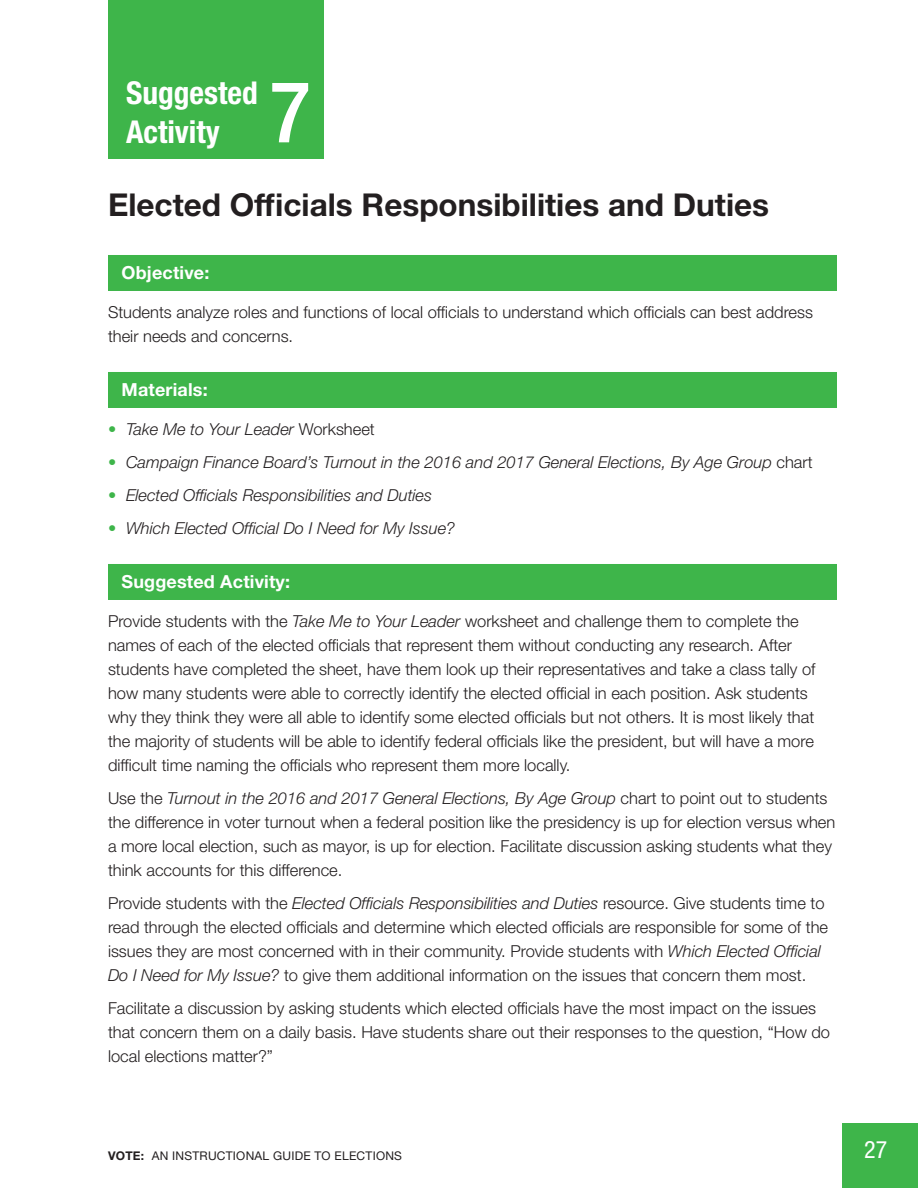
<style>
.page{position:relative;width:918px;height:1188px;background:#fff}
.page>*{position:absolute;margin:0;border:0;box-sizing:border-box;transform-origin:0 0}
.t1{font:500 condensed 85.5px "Helvetica Neue LT Std";color:#fff}
.t2{font:700 31.5px "Helvetica Neue LT Std";color:#231f20}
.t3{font:700 condensed 31.5px/39px "Helvetica Neue LT Std";color:#fff}
.t4{font:condensed 24px "Helvetica Neue LT Std";color:#fff}
.t5{font:700 18px "Helvetica Neue LT Std";letter-spacing:.01em;color:#fff}
.t6{font:300 16.5px/24px "Helvetica Neue LT Std";color:#231f20}
.t7{font:italic 300 16.5px "Helvetica Neue LT Std";color:#231f20}
.t8{font:12px "Helvetica Neue LT Std";letter-spacing:.02em;color:#231f20}
.s1{color:#3eb54a}
.s2{font-style:normal}
.s3{font-style:italic}
.s4{font-weight:700}
</style>
<div class="page">
<div style="left:842px;top:1123px;width:76px;height:65px;background:#3eb54a"></div>
<div style="left:108px;top:255px;width:729px;height:36px;background:#3eb54a"></div>
<div style="left:108px;top:372px;width:729px;height:36px;background:#3eb54a"></div>
<div style="left:108px;top:564px;width:729px;height:36px;background:#3eb54a"></div>
<div style="left:108px;top:0;width:216px;height:159px;background:#3eb54a"></div>
<h2 class="t3" style="left:126px;top:73px;width:133px">Suggested<br>Activity</h2>
<h1 class="t1" style="left:270px;top:61px;width:43px">7</h1>
<h2 class="t2" style="left:108px;top:185px;width:663px">Elected Officials Responsibilities and Duties</h2>
<p class="t5" style="left:122px;top:261px;width:89px">Objective:</p>
<p class="t6" style="left:108px;top:300px;width:707px">Students analyze roles and functions of local officials to understand which officials can best address their needs and concerns.</p>
<p class="t5" style="left:122px;top:378px;width:88px">Materials:</p>
<p class="t7" style="left:108px;top:419px;width:268px"><span class="s1">•</span> Take Me to Your Leader <span class="s2">Worksheet</span></p>
<p class="t7" style="left:108px;top:452px;width:706px"><span class="s1">•</span> Campaign Finance Board’s Turnout in the 2016 and 2017 General Elections, By Age Group <span class="s2">chart</span></p>
<p class="t7" style="left:108px;top:485px;width:326px"><span class="s1">•</span> Elected Officials Responsibilities and Duties</p>
<p class="t7" style="left:108px;top:518px;width:349px"><span class="s1">•</span> Which Elected Official Do I Need for My Issue?</p>
<p class="t5" style="left:122px;top:570px;width:170px">Suggested Activity:</p>
<p class="t6" style="left:108px;top:609px;width:709px">Provide students with the <span class="s3">Take Me to Your Leader</span> worksheet and challenge them to complete the names of each of the elected officials that represent them without conducting any research. After students have completed the sheet, have them look up their representatives and take a class tally of how many students were able to correctly identify the elected official in each position. Ask students why they think they were all able to identify some elected officials but not others. It is most likely that the majority of students will be able to identify federal officials like the president, but will have a more difficult time naming the officials who represent them more locally.</p>
<p class="t6" style="left:108px;top:786px;width:729px">Use the <span class="s3">Turnout in the 2016 and 2017 General Elections, By Age Group</span> chart to point out to students the difference in voter turnout when a federal position like the presidency is up for election versus when a more local election, such as mayor, is up for election. Facilitate discussion asking students what they think accounts for this difference.</p>
<p class="t6" style="left:108px;top:891px;width:722px">Provide students with the <span class="s3">Elected Officials Responsibilities and Duties</span> resource. Give students time to read through the elected officials and determine which elected officials are responsible for some of the issues they are most concerned with in their community. Provide students with <span class="s3">Which Elected Official Do I Need for My Issue?</span> to give them additional information on the issues that concern them most.</p>
<p class="t6" style="left:108px;top:996px;width:724px">Facilitate a discussion by asking students which elected officials have the most impact on the issues that concern them on a daily basis. Have students share out their responses to the question, “How do local elections matter?”</p>
<p class="t8" style="left:108px;top:1148px;width:296px"><span class="s4">VOTE:</span> AN INSTRUCTIONAL GUIDE TO ELECTIONS</p>
<h3 class="t4" style="left:864px;top:1136px;width:25px">27</h3>
</div>
